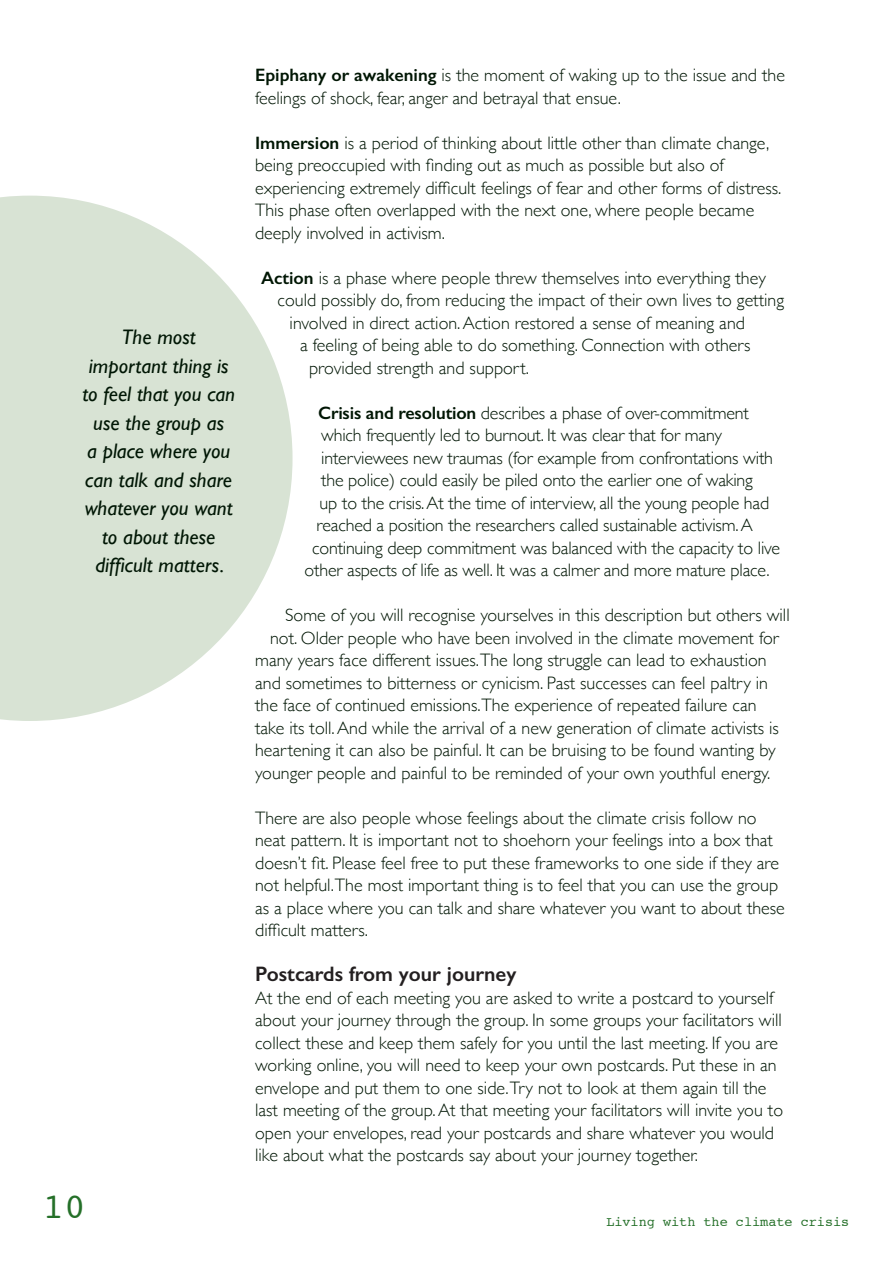
<style>
.page{position:relative;width:893px;height:1263px;background:#fff}
.page>*{position:absolute;margin:0;border:0;box-sizing:border-box;transform-origin:0 0}
.t1{font:36px "Courier";color:#257029}
.t2{font:italic 21px/28.5px "Gill Sans";color:#001604;text-align:center}
.t3{font:600 21px "Gill Sans";color:#231f20}
.t4{font:300 18px/22.5px "Gill Sans";color:#001604}
.t5{font:13.5px "Courier";color:#257029}
.s1{font-weight:600}
</style>
<div class="page">
<svg style="left:0;top:196px;width:293px;height:525px;fill:#d8e3d4"></svg>
<p class="t2" style="left:82px;top:323px;width:154px">The most important thing is to feel that you can use the group as<br>a place where you can talk and share whatever you want to about these difficult matters.</p>
<h1 class="t1" style="left:43px;top:1178px;width:45px">10</h1>
<p class="t4" style="left:255px;top:63px;width:531px"><span class="s1">Epiphany or awakening</span> is the moment of waking up to the issue and the feelings of shock, fear, anger and betrayal that ensue.</p>
<p class="t4" style="left:255px;top:131px;width:528px"><span class="s1">Immersion</span> is a period of thinking about little other than climate change, being preoccupied with finding out as much as possible but also of experiencing extremely difficult feelings of fear and other forms of distress.<br>This phase often overlapped with the next one, where people became deeply involved in activism.</p>
<p class="t4" style="left:261px;top:266px;width:506px"><span class="s1">Action</span> is a phase where people threw themselves into everything they</p>
<p class="t4" style="left:278px;top:288px;width:508px">could possibly do, from reducing the impact of their own lives to getting</p>
<p class="t4" style="left:290px;top:311px;width:457px">involved in direct action. Action restored a sense of meaning and</p>
<p class="t4" style="left:300px;top:333px;width:452px">a feeling of being able to do something. Connection with others</p>
<p class="t4" style="left:309px;top:356px;width:221px">provided strength and support.</p>
<p class="t4" style="left:318px;top:401px;width:432px"><span class="s1">Crisis and resolution</span> describes a phase of over-commitment</p>
<p class="t4" style="left:321px;top:423px;width:402px">which frequently led to burnout. It was clear that for many</p>
<p class="t4" style="left:321px;top:446px;width:453px">interviewees new traumas (for example from confrontations with</p>
<p class="t4" style="left:321px;top:468px;width:433px">the police) could easily be piled onto the earlier one of waking</p>
<p class="t4" style="left:320px;top:491px;width:451px">up to the crisis. At the time of interview, all the young people had</p>
<p class="t4" style="left:317px;top:513px;width:438px">reached a position the researchers called sustainable activism. A</p>
<p class="t4" style="left:312px;top:536px;width:469px">continuing deep commitment was balanced with the capacity to live</p>
<p class="t4" style="left:305px;top:558px;width:467px">other aspects of life as well. It was a calmer and more mature place.</p>
<p class="t4" style="left:285px;top:603px;width:506px">Some of you will recognise yourselves in this description but others will</p>
<p class="t4" style="left:270px;top:626px;width:510px">not. Older people who have been involved in the climate movement for</p>
<p class="t4" style="left:255px;top:648px;width:513px">many years face different issues.The long struggle can lead to exhaustion</p>
<p class="t4" style="left:255px;top:671px;width:514px">and sometimes to bitterness or cynicism. Past successes can feel paltry in</p>
<p class="t4" style="left:255px;top:693px;width:503px">the face of continued emissions.The experience of repeated failure can</p>
<p class="t4" style="left:255px;top:716px;width:525px">take its toll. And while the arrival of a new generation of climate activists is</p>
<p class="t4" style="left:255px;top:738px;width:522px">heartening it can also be painful. It can be bruising to be found wanting by</p>
<p class="t4" style="left:255px;top:761px;width:517px">younger people and painful to be reminded of your own youthful energy.</p>
<p class="t4" style="left:255px;top:806px;width:531px">There are also people whose feelings about the climate crisis follow no neat pattern. It is important not to shoehorn your feelings into a box that doesn’t fit. Please feel free to put these frameworks to one side if they are not helpful.The most important thing is to feel that you can use the group as a place where you can talk and share whatever you want to about these difficult matters.</p>
<p class="t3" style="left:255px;top:961px;width:263px">Postcards from your journey</p>
<p class="t4" style="left:255px;top:986px;width:529px">At the end of each meeting you are asked to write a postcard to yourself about your journey through the group. In some groups your facilitators will collect these and keep them safely for you until the last meeting. If you are working online, you will need to keep your own postcards. Put these in an envelope and put them to one side.Try not to look at them again till the last meeting of the group. At that meeting your facilitators will invite you to open your envelopes, read your postcards and share whatever you would like about what the postcards say about your journey together.</p>
<p class="t5" style="left:606px;top:1212px;width:245px">Living with the climate crisis</p>
</div>
